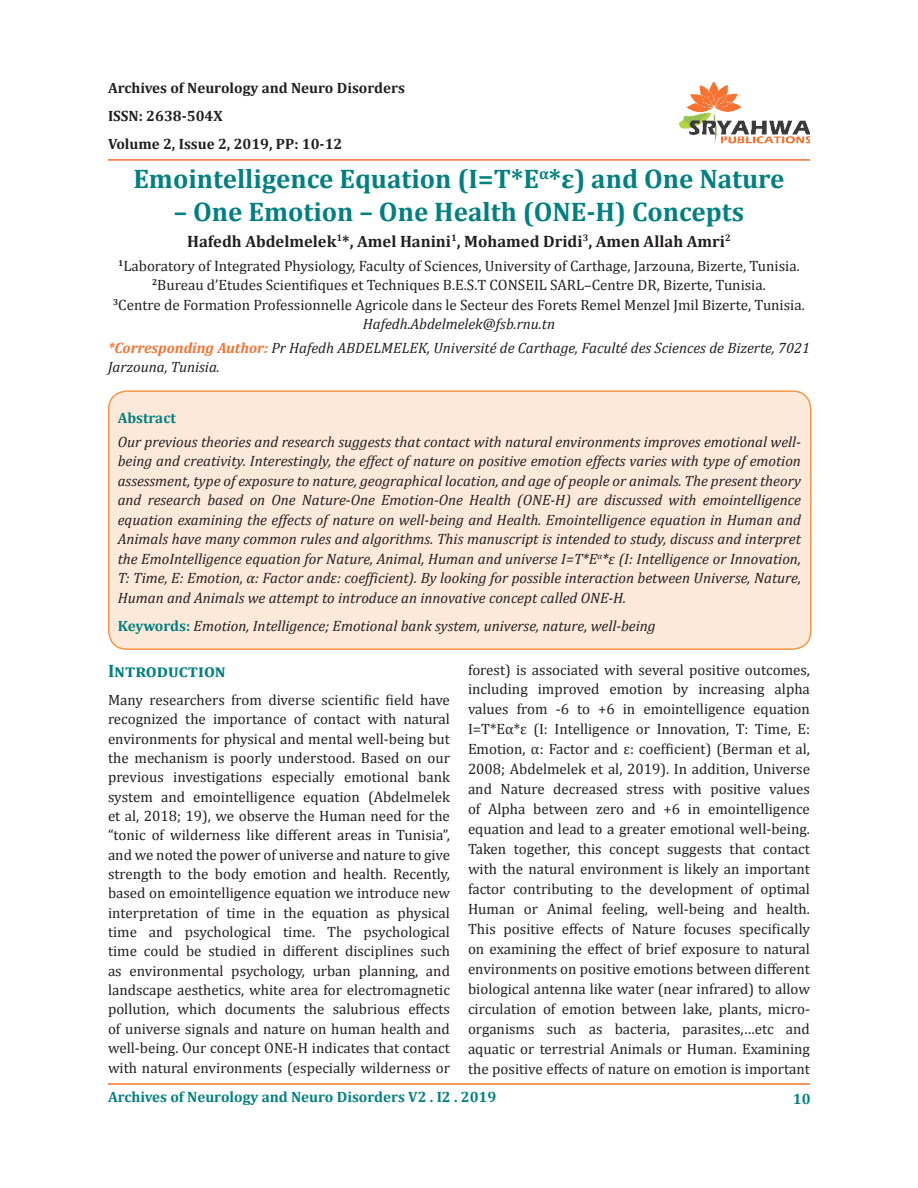
<style>
.page{position:relative;width:918px;height:1188px;background:#fff}
.page>*{position:absolute;margin:0;border:0;box-sizing:border-box;transform-origin:0 0}
.t1{font:700 27px "Cambria";color:#008080}
.t2{font:700 18px "Cambria";color:#008080}
.t3{font:700 16.5px "Cambria";color:#231f20}
.Heading_3{font:15px/20px "Cambria";color:#231f20;text-align:justify}
.t4{font:italic 15px/19.5px "Cambria";color:#231f20}
.t5{font:700 15px "Cambria";color:#231f20}
.t6{font:700 15px "Cambria";color:#008080}
.s1{font-weight:700;color:#f47232}
.s2{font-weight:700;font-style:normal;color:#008080}
</style>
<div class="page">
<hr style="left:108px;top:1083px;width:702px;height:2px;background:#f37232">
<hr style="left:108px;top:159px;width:702px;height:2px;background:#f37232">
<img style="left:680px;top:81px;width:130px;height:62px">
<div style="left:109px;top:391px;width:702px;height:258px;background:#fde9d9;border-radius:18px"></div>
<div style="left:108px;top:390px;width:704px;height:260px;border:2px solid #f79646;border-radius:18px"></div>
<p class="t5" style="left:108px;top:77px;width:298px">Archives of Neurology and Neuro Disorders</p>
<p class="t5" style="left:108px;top:106px;width:116px">ISSN: 2638-504X</p>
<p class="t5" style="left:108px;top:134px;width:236px">Volume 2, Issue 2, 2019, PP: 10-12</p>
<p class="t1" style="left:133px;top:160px;width:653px">Emointelligence Equation (I=T*E<sup>α</sup>*ε) and One Nature</p>
<p class="t1" style="left:174px;top:193px;width:572px">– One Emotion – One Health (ONE-H) Concepts</p>
<p class="t3" style="left:187px;top:230px;width:545px">Hafedh Abdelmelek<sup>1</sup>*, Amel Hanini<sup>1</sup>, Mohamed Dridi<sup>3</sup>, Amen Allah Amri<sup>2</sup></p>
<p class="Heading_3" style="left:118px;top:256px;width:683px"><sup>1</sup>Laboratory of Integrated Physiology, Faculty of Sciences, University of Carthage, Jarzouna, Bizerte, Tunisia.</p>
<p class="Heading_3" style="left:152px;top:275px;width:615px"><sup>2</sup>Bureau d’Etudes Scientifiques et Techniques B.E.S.T CONSEIL SARL–Centre DR, Bizerte, Tunisia.</p>
<p class="Heading_3" style="left:113px;top:295px;width:693px"><sup>3</sup>Centre de Formation Professionnelle Agricole dans le Secteur des Forets Remel Menzel Jmil Bizerte, Tunisia.</p>
<p class="t4" style="left:363px;top:314px;width:194px">Hafedh.Abdelmelek@fsb.rnu.tn</p>
<p class="t4" style="left:108px;top:337px;width:703px"><span class="s1">*Corresponding Author:</span> Pr Hafedh ABDELMELEK, Université de Carthage, Faculté des Sciences de Bizerte, 7021<br>Jarzouna, Tunisia.</p>
<p class="t6" style="left:118px;top:407px;width:60px">Abstract</p>
<p class="t4" style="left:118px;top:431px;width:685px;text-align:justify">Our previous theories and research suggests that contact with natural environments improves emotional well&shy;being and creativity. Interestingly, the effect of nature on positive emotion effects varies with type of emotion assessment, type of exposure to nature, geographical location, and age of people or animals. The present theory and research based on One Nature-One Emotion-One Health (ONE-H) are discussed with emointelligence equation examining the effects of nature on well-being and Health. Emointelligence equation in Human and Animals have many common rules and algorithms. This manuscript is intended to study, discuss and interpret the EmoIntelligence equation for Nature, Animal, Human and universe I=T*E<sup>α</sup>*ε (I: Intelligence or Innovation, T: Time, E: Emotion, α: Factor andε: coefficient). By looking for possible interaction between Universe, Nature, Human and Animals we attempt to introduce an innovative concept called ONE-H.</p>
<p class="t4" style="left:118px;top:616px;width:539px"><span class="s2">Keywords:</span> Emotion, Intelligence; Emotional bank system, universe, nature, well-being</p>
<p class="t2" style="left:108px;top:658px;width:119px">Introduction</p>
<p class="Heading_3" style="left:108px;top:690px;width:344px;line-height:19.4px">Many researchers from diverse scientific field have recognized the importance of contact with natural environments for physical and mental well-being but the mechanism is poorly understood. Based on our previous investigations especially emotional bank system and emointelligence equation (Abdelmelek et al, 2018; 19), we observe the Human need for the “tonic of wilderness like different areas in Tunisia”, and we noted the power of universe and nature to give strength to the body emotion and health. Recently, based on emointelligence equation we introduce new interpretation of time in the equation as physical time and psychological time. The psychological time could be studied in different disciplines such as environmental psychology, urban planning, and landscape aesthetics, white area for electromagnetic pollution, which documents the salubrious effects of universe signals and nature on human health and well-being. Our concept ONE-H indicates that contact with natural environments (especially wilderness or</p>
<p class="Heading_3" style="left:468px;top:659px;width:344px">forest) is associated with several positive outcomes, including improved emotion by increasing alpha values from -6 to +6 in emointelligence equation I=T*Eα*ε (I: Intelligence or Innovation, T: Time, E:<br>Emotion, α: Factor and ε: coefficient) (Berman et al, 2008; Abdelmelek et al, 2019). In addition, Universe and Nature decreased stress with positive values of Alpha between zero and +6 in emointelligence equation and lead to a greater emotional well-being.<br>Taken together, this concept suggests that contact with the natural environment is likely an important factor contributing to the development of optimal Human or Animal feeling, well-being and health.<br>This positive effects of Nature focuses specifically on examining the effect of brief exposure to natural environments on positive emotions between different biological antenna like water (near infrared) to allow circulation of emotion between lake, plants, micro&shy;organisms such as bacteria, parasites,…etc and aquatic or terrestrial Animals or Human. Examining the positive effects of nature on emotion is important</p>
<p class="t6" style="left:108px;top:1086px;width:390px">Archives of Neurology and Neuro Disorders V2 . I2 . 2019</p>
<p class="t6" style="left:793px;top:1089px;width:19px">10</p>
</div>
